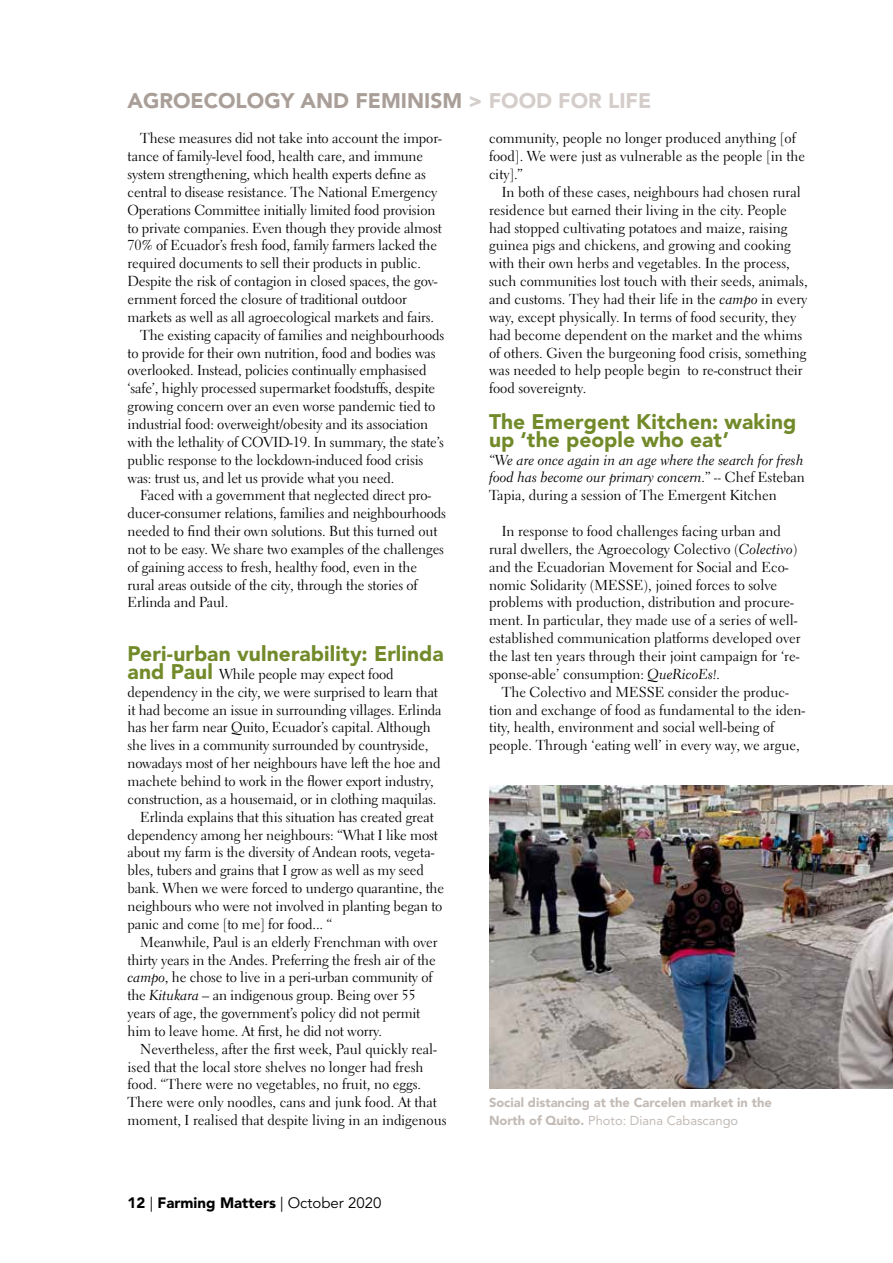
<style>
.page{position:relative;width:893px;height:1263px;background:#fff}
.page>*{position:absolute;margin:0;border:0;box-sizing:border-box;transform-origin:0 0}
.t1{font:900 21px/17.9px "Avenir LT Std";letter-spacing:.005em;color:#728a2a}
.t2{font:900 21px "Avenir LT Std";color:#a99f98}
.t3{font:900 15px "Avenir LT Std";color:#000}
.t4{font:14.4px/17.9px "Electra LT Std";letter-spacing:-.01em;color:#000}
.t5{font:14.4px/17.9px "Electra LT Std Cursive";color:#000}
.t6{font:900 12.9px/17.9px "Avenir LT Std";color:#c3bbb6}
.s1{color:#d4cdca}
.s2{font-family:"Electra LT Std Cursive"}
.s3{font-family:"Electra LT Std"}
.s4{font-family:"Avenir LT Std";font-weight:900;font-size:21px;color:#728a2a}
.s5{font-weight:400}
</style>
<div class="page">
<img style="left:489px;top:786px;width:404px;height:303px">
<h1 class="t2" style="left:128px;top:88px;width:525px">AGROECOLOGY AND FEMINISM <span class="s1">&gt; FOOD FOR LIFE</span></h1>
<p class="t4" style="left:489px;top:129px;width:318px">community, people no longer produced anything [of food]. We were just as vulnerable as the people [in the city].”</p>
<p class="t4" style="left:489px;top:183px;width:320px;text-indent:13px">In both of these cases, neighbours had chosen rural residence but earned their living in the city. People had stopped cultivating potatoes and maize, raising guinea pigs and chickens, and growing and cooking with their own herbs and vegetables. In the process, such communities lost touch with their seeds, animals, and customs. They had their life in the <span class="s2">campo</span> in every way, except physically. In terms of food security, they had become dependent on the market and the whims of others. Given the burgeoning food crisis, something was needed to help people begin to re-construct their food sovereignty.</p>
<h1 class="t1" style="left:489px;top:413px;width:309px">The Emergent Kitchen: waking up ‘the people who eat’</h1>
<p class="t5" style="left:489px;top:451px;width:317px">“We are once again in an age where the search for fresh food has become our primary concern.” -- <span class="s3">Chef Esteban</span></p>
<p class="t4" style="left:489px;top:486px;width:289px">Tapia, during a session of The Emergent Kitchen</p>
<p class="t4" style="left:489px;top:522px;width:313px;text-indent:13px">In response to food challenges facing urban and rural dwellers, the Agroecology Colectivo (<span class="s2">Colectivo</span>) and the Ecuadorian Movement for Social and Eco&shy;nomic Solidarity (MESSE), joined forces to solve problems with production, distribution and procure&shy;ment. In particular, they made use of a series of well&shy;established communication platforms developed over the last ten years through their joint campaign for ‘re&shy;sponse-able’ consumption: <span class="s2">QueRicoEs!.</span></p>
<p class="t4" style="left:489px;top:683px;width:318px;text-indent:13px">The Colectivo and MESSE consider the produc&shy;tion and exchange of food as fundamental to the iden&shy;tity, health, environment and social well-being of people. Through ‘eating well’ in every way, we argue,</p>
<p class="t4" style="left:140px;top:129px;width:303px">These measures did not take into account the impor-</p>
<p class="t4" style="left:128px;top:147px;width:297px">tance of family-level food, health care, and immune</p>
<p class="t4" style="left:128px;top:165px;width:300px">system strengthening, which health experts define as</p>
<p class="t4" style="left:128px;top:183px;width:311px">central to disease resistance. The National Emergency</p>
<p class="t4" style="left:128px;top:201px;width:309px">Operations Committee initially limited food provision</p>
<p class="t4" style="left:128px;top:219px;width:316px">to private companies. Even though they provide almost</p>
<p class="t4" style="left:128px;top:237px;width:311px">70% of Ecuador’s fresh food, family farmers lacked the</p>
<p class="t4" style="left:128px;top:254px;width:295px">required documents to sell their products in public.</p>
<p class="t4" style="left:128px;top:272px;width:311px">Despite the risk of contagion in closed spaces, the gov-</p>
<p class="t4" style="left:128px;top:290px;width:281px">ernment forced the closure of traditional outdoor</p>
<p class="t4" style="left:128px;top:308px;width:308px">markets as well as all agroecological markets and fairs.</p>
<p class="t4" style="left:140px;top:326px;width:305px">The existing capacity of families and neighbourhoods</p>
<p class="t4" style="left:128px;top:344px;width:309px">to provide for their own nutrition, food and bodies was</p>
<p class="t4" style="left:128px;top:362px;width:301px">overlooked. Instead, policies continually emphasised</p>
<p class="t4" style="left:128px;top:379px;width:309px">‘safe’, highly processed supermarket foodstuffs, despite</p>
<p class="t4" style="left:128px;top:397px;width:309px">growing concern over an even worse pandemic tied to</p>
<p class="t4" style="left:128px;top:415px;width:302px">industrial food: overweight/obesity and its association</p>
<p class="t4" style="left:128px;top:433px;width:318px">with the lethality of COVID-19. In summary, the state’s</p>
<p class="t4" style="left:128px;top:451px;width:297px">public response to the lockdown-induced food crisis</p>
<p class="t4" style="left:128px;top:469px;width:268px">was: trust us, and let us provide what you need.</p>
<p class="t4" style="left:140px;top:486px;width:292px">Faced with a government that neglected direct pro-</p>
<p class="t4" style="left:128px;top:504px;width:320px">ducer-consumer relations, families and neighbourhoods</p>
<p class="t4" style="left:128px;top:522px;width:311px">needed to find their own solutions. But this turned out</p>
<p class="t4" style="left:128px;top:540px;width:318px">not to be easy. We share two examples of the challenges</p>
<p class="t4" style="left:128px;top:558px;width:291px">of gaining access to fresh, healthy food, even in the</p>
<p class="t4" style="left:128px;top:576px;width:292px">rural areas outside of the city, through the stories of</p>
<p class="t4" style="left:128px;top:594px;width:102px">Erlinda and Paul.</p>
<h1 class="t1" style="left:128px;top:645px;width:318px">Peri-urban vulnerability: Erlinda</h1>
<p class="t4" style="left:128px;top:665px;width:268px"><span class="s4">and Paul</span> While people may expect food</p>
<p class="t4" style="left:128px;top:683px;width:312px">dependency in the city, we were surprised to learn that</p>
<p class="t4" style="left:128px;top:701px;width:316px">it had become an issue in surrounding villages. Erlinda</p>
<p class="t4" style="left:128px;top:718px;width:305px">has her farm near Quito, Ecuador’s capital. Although</p>
<p class="t4" style="left:128px;top:736px;width:302px">she lives in a community surrounded by countryside,</p>
<p class="t4" style="left:128px;top:754px;width:314px">nowadays most of her neighbours have left the hoe and</p>
<p class="t4" style="left:128px;top:772px;width:308px">machete behind to work in the flower export industry,</p>
<p class="t4" style="left:128px;top:790px;width:310px">construction, as a housemaid, or in clothing maquilas.</p>
<p class="t4" style="left:140px;top:808px;width:295px">Erlinda explains that this situation has created great</p>
<p class="t4" style="left:128px;top:826px;width:312px">dependency among her neighbours: “What I like most</p>
<p class="t4" style="left:128px;top:843px;width:308px">about my farm is the diversity of Andean roots, vegeta-</p>
<p class="t4" style="left:128px;top:861px;width:298px">bles, tubers and grains that I grow as well as my seed</p>
<p class="t4" style="left:128px;top:879px;width:318px">bank. When we were forced to undergo quarantine, the</p>
<p class="t4" style="left:128px;top:897px;width:316px">neighbours who were not involved in planting began to</p>
<p class="t4" style="left:128px;top:915px;width:206px">panic and come [to me] for food... “</p>
<p class="t4" style="left:140px;top:933px;width:299px">Meanwhile, Paul is an elderly Frenchman with over</p>
<p class="t4" style="left:128px;top:951px;width:310px">thirty years in the Andes. Preferring the fresh air of the</p>
<p class="t4" style="left:128px;top:968px;width:306px"><span class="s2">campo</span>, he chose to live in a peri-urban community of</p>
<p class="t4" style="left:128px;top:986px;width:290px">the <span class="s2">Kitukara</span> – an indigenous group. Being over 55</p>
<p class="t4" style="left:128px;top:1004px;width:294px">years of age, the government’s policy did not permit</p>
<p class="t4" style="left:128px;top:1022px;width:256px">him to leave home. At first, he did not worry.</p>
<p class="t4" style="left:140px;top:1040px;width:298px">Nevertheless, after the first week, Paul quickly real-</p>
<p class="t4" style="left:128px;top:1058px;width:297px">ised that the local store shelves no longer had fresh</p>
<p class="t4" style="left:128px;top:1075px;width:295px">food. “There were no vegetables, no fruit, no eggs.</p>
<p class="t4" style="left:128px;top:1093px;width:311px">There were only noodles, cans and junk food. At that</p>
<p class="t4" style="left:128px;top:1111px;width:320px">moment, I realised that despite living in an indigenous</p>
<p class="t6" style="left:489px;top:1094px;width:284px">Social distancing at the Carcelen market in the<br>North of Quito. <span class="s5">Photo: Diana Cabascango</span></p>
<p class="t3" style="left:128px;top:1193px;width:255px">12 <span class="s5">|</span> Farming Matters <span class="s5">| October 2020</span></p>
</div>
